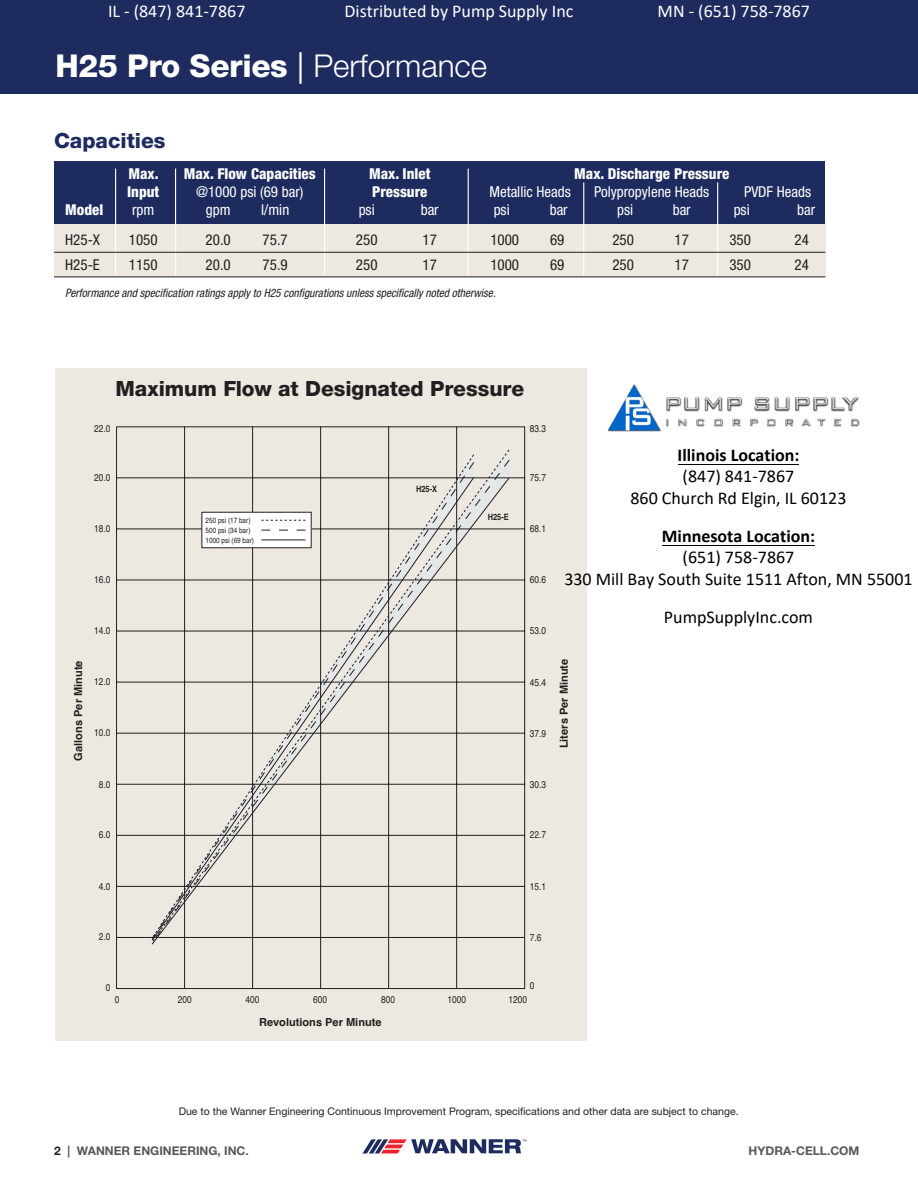
<style>
.page{position:relative;width:918px;height:1188px;background:#fff}
.page>*{position:absolute;margin:0;border:0;box-sizing:border-box;transform-origin:0 0}
.t1{font:800 31.5px "Helvetica Neue LT Std";letter-spacing:-.01em;color:#fff}
.t2{font:800 21px "Helvetica Neue LT Std";color:#231f20}
.t3{font:800 21px "Helvetica Neue LT Std";color:#1d2b5e}
.t4{font:18px/21.6px "Calibri";color:#000;text-align:center}
.t5{font:18px "Calibri";color:#fff}
.t6{font:700 18px "Calibri";color:#000}
.t7{font:condensed 15px "Helvetica Neue LT Std";color:#fff}
.t8{font:condensed 15px "Helvetica Neue LT Std";color:#231f20}
.t9{font:800 condensed 15px "Helvetica Neue LT Std";color:#fff}
.t10{font:700 12px "Helvetica Neue LT Std";color:#57585a}
.t11{font:italic condensed 11.7px "Helvetica Neue LT Std";color:#231f20}
.t12{font:700 11.1px "Helvetica";color:#231f20}
.t13{font:10.5px "Helvetica Neue LT Std";color:#231f20}
.t14{font:9.9px "Helvetica";color:#231f20;scale:.85 1}
.t15{font:700 8.7px "Helvetica";color:#231f20;scale:.85 1}
.t16{font:7.5px/9.9px "Helvetica";color:#231f20;scale:.85 1}
.s1{font-weight:400}
.s2{font-weight:300}
.s3{color:#231f20}
</style>
<div class="page">
<div style="left:56px;top:368px;width:531px;height:673px;background:#ede9e1"></div>
<svg style="left:116px;top:426px;width:409px;height:563px"></svg>
<svg style="left:151px;top:449px;width:359px;height:10px"></svg>
<svg style="left:151px;top:459px;width:359px;height:485px"></svg>
<div style="left:202px;top:512px;width:109px;height:36px;background:#fff"></div>
<div style="left:202px;top:512px;width:110px;height:36px;border:1px solid #231f20"></div>
<svg style="left:261px;top:520px;width:44px;height:1px"></svg>
<hr style="left:261px;top:540px;width:44px;height:1px;background:#231f20">
<div style="left:0;top:0;width:918px;height:93px;background:#1d2b5e"></div>
<svg style="left:363px;top:1139px;width:163px;height:15px"></svg>
<div style="left:54px;top:222px;width:771px;height:54px;background:#ede9e1"></div>
<div style="left:54px;top:161px;width:771px;height:63px;background:#1d2b5e"></div>
<hr style="left:115px;top:169px;width:1px;height:108px;background:#fff">
<hr style="left:175px;top:169px;width:1px;height:108px;background:#fff">
<hr style="left:468px;top:169px;width:1px;height:108px;background:#fff">
<hr style="left:583px;top:182px;width:1px;height:95px;background:#fff">
<hr style="left:717px;top:182px;width:1px;height:95px;background:#fff">
<hr style="left:324px;top:169px;width:1px;height:108px;background:#fff">
<hr style="left:54px;top:252px;width:771px;height:1px;background:#231f20">
<hr style="left:54px;top:276px;width:771px;height:1px;background:#231f20">
<hr style="left:662px;top:545px;width:153px;height:1px;background:#000">
<hr style="left:678px;top:464px;width:121px;height:1px;background:#000">
<img style="left:608px;top:384px;width:252px;height:48px">
<h3 class="t5" style="left:108px;top:-1px;width:139px">IL - (847) 841-7867</h3>
<h3 class="t5" style="left:344px;top:-1px;width:231px">Distributed by Pump Supply Inc</h3>
<h3 class="t5" style="left:658px;top:-1px;width:154px">MN - (651) 758-7867</h3>
<p class="t1" style="left:56px;top:47px;width:433px">H25 Pro Series <span class="s1">|</span> <span class="s2">Performance</span></p>
<p class="t3" style="left:54px;top:128px;width:113px">Capacities</p>
<p class="t9" style="left:128px;top:165px;width:32px">Max.</p>
<p class="t9" style="left:184px;top:165px;width:134px">Max. Flow Capacities</p>
<p class="t9" style="left:369px;top:165px;width:63px">Max. Inlet</p>
<p class="t9" style="left:574px;top:165px;width:157px">Max. Discharge Pressure</p>
<p class="t9" style="left:127px;top:183px;width:34px">Input</p>
<p class="t7" style="left:196px;top:183px;width:109px">@1000 psi (69 bar)</p>
<p class="t9" style="left:372px;top:183px;width:57px">Pressure</p>
<p class="t7" style="left:490px;top:183px;width:83px">Metallic Heads</p>
<p class="t7" style="left:594px;top:183px;width:117px">Polypropylene Heads</p>
<p class="t7" style="left:744px;top:183px;width:69px">PVDF Heads</p>
<p class="t9" style="left:65px;top:201px;width:40px">Model</p>
<p class="t7" style="left:132px;top:201px;width:24px">rpm</p>
<p class="t7" style="left:206px;top:201px;width:26px">gpm</p>
<p class="t7" style="left:261px;top:201px;width:30px">l/min</p>
<p class="t7" style="left:359px;top:201px;width:18px">psi</p>
<p class="t7" style="left:421px;top:201px;width:20px">bar</p>
<p class="t7" style="left:494px;top:201px;width:18px">psi</p>
<p class="t7" style="left:550px;top:201px;width:20px">bar</p>
<p class="t7" style="left:617px;top:201px;width:18px">psi</p>
<p class="t7" style="left:673px;top:201px;width:20px">bar</p>
<p class="t7" style="left:734px;top:201px;width:18px">psi</p>
<p class="t7" style="left:797px;top:201px;width:20px">bar</p>
<p class="t8" style="left:65px;top:231px;width:36px">H25-X</p>
<p class="t8" style="left:129px;top:231px;width:30px">1050</p>
<p class="t8" style="left:206px;top:231px;width:27px">20.0</p>
<p class="t8" style="left:263px;top:231px;width:27px">75.7</p>
<p class="t8" style="left:356px;top:231px;width:23px">250</p>
<p class="t8" style="left:423px;top:231px;width:16px">17</p>
<p class="t8" style="left:490px;top:231px;width:30px">1000</p>
<p class="t8" style="left:550px;top:231px;width:16px">69</p>
<p class="t8" style="left:612px;top:231px;width:23px">250</p>
<p class="t8" style="left:675px;top:231px;width:16px">17</p>
<p class="t8" style="left:729px;top:231px;width:23px">350</p>
<p class="t8" style="left:795px;top:231px;width:16px">24</p>
<p class="t8" style="left:65px;top:256px;width:36px">H25-E</p>
<p class="t8" style="left:129px;top:256px;width:30px">1150</p>
<p class="t8" style="left:206px;top:256px;width:27px">20.0</p>
<p class="t8" style="left:263px;top:256px;width:27px">75.9</p>
<p class="t8" style="left:356px;top:256px;width:23px">250</p>
<p class="t8" style="left:423px;top:256px;width:16px">17</p>
<p class="t8" style="left:490px;top:256px;width:30px">1000</p>
<p class="t8" style="left:550px;top:256px;width:16px">69</p>
<p class="t8" style="left:612px;top:256px;width:23px">250</p>
<p class="t8" style="left:675px;top:256px;width:16px">17</p>
<p class="t8" style="left:729px;top:256px;width:23px">350</p>
<p class="t8" style="left:795px;top:256px;width:16px">24</p>
<p class="t11" style="left:65px;top:286px;width:432px">Performance and specification ratings apply to H25 configurations unless specifically noted otherwise.</p>
<p class="t2" style="left:115px;top:376px;width:410px">Maximum Flow at Designated Pressure</p>
<p class="t14" style="left:94px;top:421px;width:21px">22.0</p>
<p class="t14" style="left:530px;top:421px;width:21px">83.3</p>
<p class="t14" style="left:94px;top:470px;width:21px">20.0</p>
<p class="t14" style="left:94px;top:521px;width:21px">18.0</p>
<p class="t14" style="left:94px;top:572px;width:21px">16.0</p>
<p class="t14" style="left:94px;top:623px;width:21px">14.0</p>
<p class="t16" style="left:206px;top:515px;width:59px">250 psi (17 bar)<br>500 psi (34 bar)<br>1000 psi (69 bar)</p>
<p class="t15" style="left:416px;top:484px;width:26px">H25-X</p>
<p class="t15" style="left:488px;top:511px;width:26px">H25-E</p>
<p class="t14" style="left:530px;top:470px;width:21px">75.7</p>
<p class="t14" style="left:530px;top:521px;width:21px">68.1</p>
<p class="t14" style="left:530px;top:572px;width:21px">60.6</p>
<p class="t14" style="left:530px;top:623px;width:21px">53.0</p>
<h3 class="t6" style="left:678px;top:442px;width:123px">Illinois Location:</h3>
<h3 class="t4" style="left:631px;top:465px;width:217px">(847) 841-7867<br>860 Church Rd Elgin, IL 60123</h3>
<h3 class="t6" style="left:662px;top:523px;width:155px">Minnesota Location:</h3>
<h3 class="t4" style="left:564px;top:546px;width:350px">(651) 758-7867<br>330 Mill Bay South Suite 1511 Afton, MN 55001</h3>
<h3 class="t4" style="left:664px;top:606px;width:151px">PumpSupplyInc.com</h3>
<p class="t12" style="left:72px;top:761px;width:102px;rotate:-90deg">Gallons Per Minute</p>
<p class="t12" style="left:557px;top:748px;width:91px;rotate:-90deg">Liters Per Minute</p>
<p class="t14" style="left:94px;top:674px;width:21px">12.0</p>
<p class="t14" style="left:530px;top:675px;width:21px">45.4</p>
<p class="t14" style="left:94px;top:725px;width:21px">10.0</p>
<p class="t14" style="left:530px;top:726px;width:21px">37.9</p>
<p class="t14" style="left:99px;top:777px;width:15px">8.0</p>
<p class="t14" style="left:530px;top:777px;width:21px">30.3</p>
<p class="t14" style="left:99px;top:827px;width:15px">6.0</p>
<p class="t14" style="left:530px;top:827px;width:21px">22.7</p>
<p class="t14" style="left:99px;top:878px;width:15px">4.0</p>
<p class="t14" style="left:530px;top:878px;width:21px">15.1</p>
<p class="t14" style="left:99px;top:929px;width:15px">2.0</p>
<p class="t14" style="left:530px;top:930px;width:15px">7.6</p>
<p class="t14" style="left:106px;top:980px;width:7px">0</p>
<p class="t14" style="left:530px;top:978px;width:7px">0</p>
<p class="t14" style="left:115px;top:992px;width:7px">0</p>
<p class="t14" style="left:178px;top:992px;width:18px">200</p>
<p class="t14" style="left:246px;top:992px;width:18px">400</p>
<p class="t14" style="left:313px;top:992px;width:18px">600</p>
<p class="t14" style="left:381px;top:992px;width:18px">800</p>
<p class="t14" style="left:447px;top:992px;width:23px">1000</p>
<p class="t14" style="left:508px;top:992px;width:23px">1200</p>
<p class="t12" style="left:259px;top:1016px;width:124px">Revolutions Per Minute</p>
<p class="t13" style="left:179px;top:1105px;width:561px">Due to the Wanner Engineering Continuous Improvement Program, specifications and other data are subject to change.</p>
<p class="t10" style="left:54px;top:1143px;width:196px"><span class="s3">2</span> | WANNER ENGINEERING, INC.</p>
<p class="t10" style="left:749px;top:1143px;width:112px">HYDRA-CELL.COM</p>
</div>
